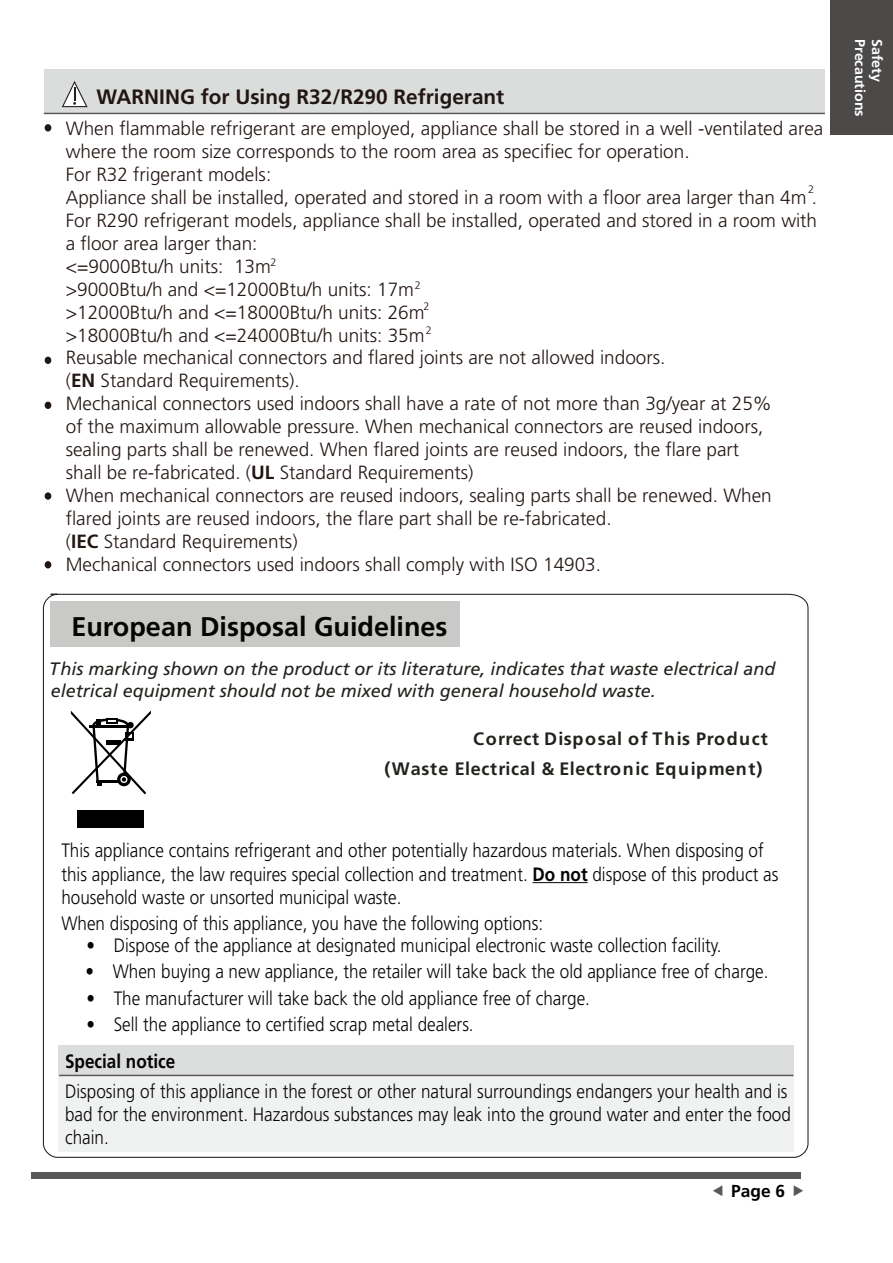
<style>
.page{position:relative;width:893px;height:1263px;background:#fff}
.page>*{position:absolute;margin:0;border:0;box-sizing:border-box;transform-origin:0 0}
.t1{font:700 27px "Frutiger LT Std";color:#050504}
.t2{font:700 20.7px "Frutiger LT Std";color:#211613}
.t3{font:300 19.35px/23.2px "Frutiger";color:#050504;scale:.88 1}
.t4{font:700 19.35px "Frutiger LT Std";color:#050504;scale:.88 1}
.t5{font:300 19.05px/23px "Frutiger";color:#221613}
.t6{font:italic 18px/21.6px "Frutiger";color:#23211d}
.t7{font:700 18px/29.8px "Frutiger";letter-spacing:.045em;color:#23211d;text-align:right}
.t8{font:700 17.4px "Frutiger LT Std";color:#000}
.t9{font:700 14.25px "Frutiger LT Std";color:#fff}
.t10{font:300 10.8px "Frutiger";color:#201512}
.s1{font-weight:700}
.s2{font-family:"Frutiger LT Std";font-weight:700}
</style>
<div class="page">
<div style="left:830px;top:0;width:63px;height:134px;background:#4c4949"></div>
<div style="left:32px;top:1172px;width:769px;height:7px;background:#5a5757"></div>
<svg style="left:42px;top:593px;width:767px;height:565px"></svg>
<div style="left:77px;top:811px;width:66px;height:17px;background:#000"></div>
<svg style="left:71px;top:710px;width:80px;height:84px"></svg>
<div style="left:45px;top:69px;width:780px;height:45px;background:#dbdddc"></div>
<hr style="left:44px;top:113px;width:781px;height:1px;background:#5a5757">
<svg style="left:62px;top:81px;width:26px;height:26px"></svg>
<div style="left:45px;top:124px;width:6px;height:7px;background:#221613;border-radius:50%"></div>
<div style="left:45px;top:357px;width:6px;height:7px;background:#221613;border-radius:50%"></div>
<div style="left:45px;top:402px;width:6px;height:7px;background:#221613;border-radius:50%"></div>
<div style="left:45px;top:492px;width:6px;height:8px;background:#221613;border-radius:50%"></div>
<div style="left:45px;top:561px;width:6px;height:7px;background:#221613;border-radius:50%"></div>
<p class="t2" style="left:97px;top:84px;width:409px">WARNING for Using R32/R290 Refrigerant</p>
<p class="t5" style="left:66px;top:117px;width:759px">When flammable refrigerant are employed, appliance shall be stored in a well -ventilated area where the room size corresponds to the room area as specifiec for operation.<br>For R32 frigerant models:<br>Appliance shall be installed, operated and stored in a room with a floor area larger than 4m .<br>For R290 refrigerant models, appliance shall be installed, operated and stored in a room with a floor area larger than:<br>&lt;=9000Btu/h units: 13m<br>&gt;9000Btu/h and &lt;=12000Btu/h units: 17m<br>&gt;12000Btu/h and &lt;=18000Btu/h units: 26m<br>&gt;18000Btu/h and &lt;=24000Btu/h units: 35m<br>Reusable mechanical connectors and flared joints are not allowed indoors.<br>(<span class="s1">EN</span> Standard Requirements).<br>Mechanical connectors used indoors shall have a rate of not more than 3g/year at 25%<br>of the maximum allowable pressure. When mechanical connectors are reused indoors, sealing parts shall be renewed. When flared joints are reused indoors, the flare part<br>shall be re-fabricated. (<span class="s1">UL</span> Standard Requirements)<br>When mechanical connectors are reused indoors, sealing parts shall be renewed. When<br>flared joints are reused indoors, the flare part shall be re-fabricated.<br>(<span class="s1">IEC</span> Standard Requirements)<br>Mechanical connectors used indoors shall comply with ISO 14903.</p>
<p class="t10" style="left:808px;top:183px;width:8px">2</p>
<p class="t10" style="left:271px;top:256px;width:8px">2</p>
<p class="t10" style="left:415px;top:279px;width:8px">2</p>
<p class="t10" style="left:423px;top:300px;width:8px">2</p>
<p class="t10" style="left:426px;top:324px;width:8px">2</p>
<h1 class="t1" style="left:71px;top:611px;width:378px">European Disposal Guidelines</h1>
<p class="t6" style="left:49px;top:658px;width:728px">This marking shown on the product or its literature, indicates that waste electrical and eletrical equipment should not be mixed with general household waste.</p>
<p class="t7" style="left:385px;top:724px;width:385px">Correct Disposal of This Product<br>(Waste Electrical &amp; Electronic Equipment)</p>
<p class="t3" style="left:61px;top:839px;width:816px">This appliance contains refrigerant and other potentially hazardous materials. When disposing of this appliance, the law requires special collection and treatment. <span class="s2">Do not</span> dispose of this product as household waste or unsorted municipal waste.</p>
<p class="t3" style="left:61px;top:912px;width:549px">When disposing of this appliance, you have the following options:</p>
<p class="t3" style="left:86px;top:934px;width:723px">• Dispose of the appliance at designated municipal electronic waste collection facility.</p>
<p class="t3" style="left:85px;top:960px;width:778px">• When buying a new appliance, the retailer will take back the old appliance free of charge.</p>
<p class="t3" style="left:86px;top:987px;width:574px">• The manufacturer will take back the old appliance free of charge.</p>
<p class="t3" style="left:86px;top:1013px;width:442px">• Sell the appliance to certified scrap metal dealers.</p>
<p class="t4" style="left:65px;top:1049px;width:127px">Special notice</p>
<p class="t3" style="left:65px;top:1079px;width:826px">Disposing of this appliance in the forest or other natural surroundings endangers your health and is bad for the environment. Hazardous substances may leak into the ground water and enter the food chain.</p>
<p class="t8" style="left:731px;top:1180px;width:55px">Page 6</p>
<p class="t9" style="left:868px;top:39px;width:79px;rotate:90deg">Precautions</p>
<p class="t9" style="left:886px;top:39px;width:44px;rotate:90deg">Safety</p>
</div>
